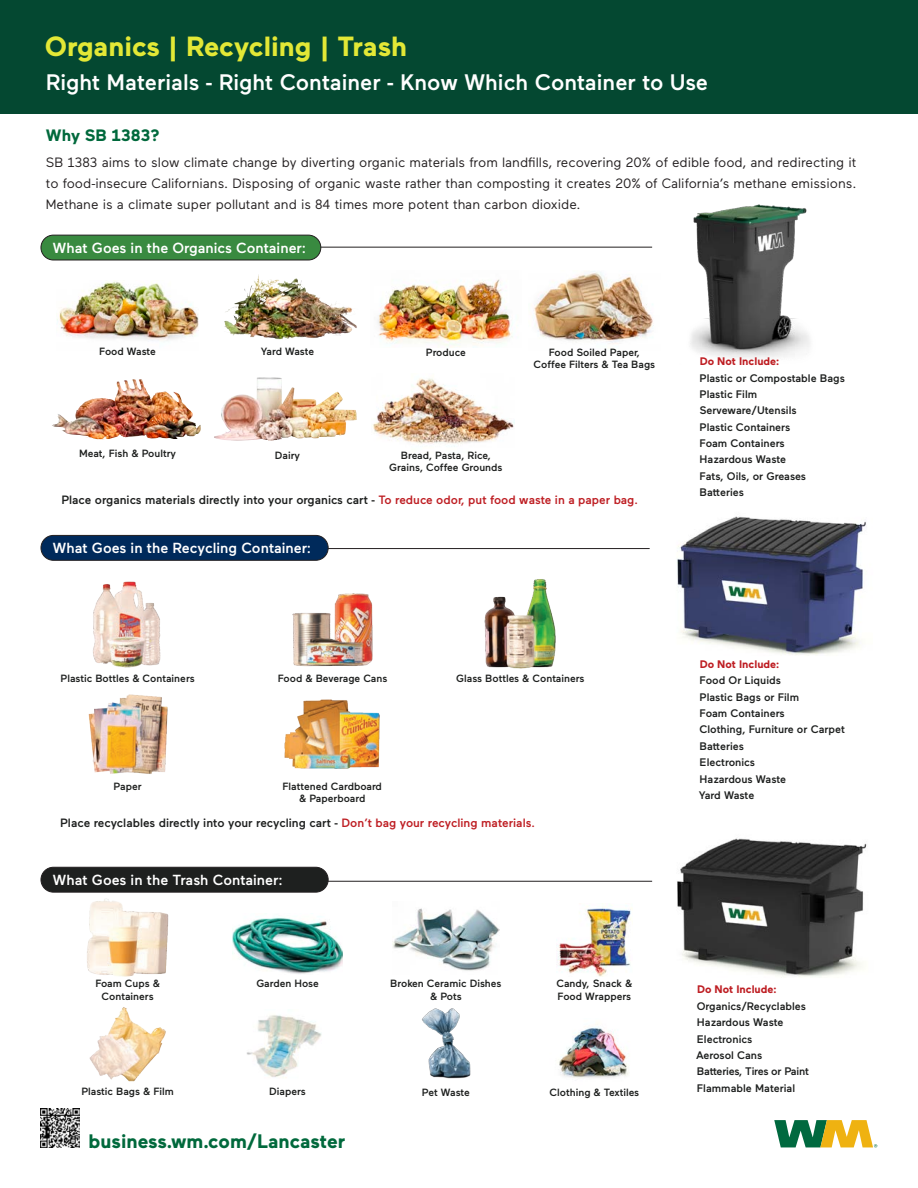
<style>
.page{position:relative;width:918px;height:1188px;background:#fff}
.page>*{position:absolute;margin:0;border:0;box-sizing:border-box;transform-origin:0 0}
.t1{font:700 27.75px "Maax";color:#e3e836}
.t2{font:500 22.5px "Maax";color:#fff}
.t3{font:700 19.5px "Maax";color:#00693c}
.t4{font:700 16.5px "Maax";color:#00693c}
.t5{font:500 14.55px "Maax";color:#fff}
.t6{font:13.5px/21px "Maax";color:#231f20;text-align:justify}
.t7{font:500 12.15px "Maax";color:#1e201f}
.t8{font:500 10.95px "Maax";color:#1e201f}
.t9{font:700 10.95px "Maax";color:#be1e23}
.t10{font:500 10.95px "Maax";letter-spacing:-.02em;color:#1e201f}
.t11{font:500 10.5px/12.6px "Maax";color:#1e201f;text-align:center}
.s1{color:#be1e23}
</style>
<div class="page">
<img style="left:643px;top:516px;width:223px;height:139px">
<img style="left:677px;top:838px;width:190px;height:139px">
<img style="left:690px;top:204px;width:120px;height:155px">
<div style="left:0;top:0;width:918px;height:114px;background:#044831"></div>
<hr style="left:301px;top:247px;width:351px;height:1px;background:#231f20">
<hr style="left:301px;top:548px;width:349px;height:1px;background:#231f20">
<hr style="left:301px;top:881px;width:351px;height:1px;background:#231f20">
<div style="left:41px;top:867px;width:287px;height:25px;background:#1e201f;border-radius:12px"></div>
<div style="left:41px;top:867px;width:287px;height:25px;border:1px solid #231f20;border-radius:12px"></div>
<div style="left:41px;top:235px;width:280px;height:25px;background:#398a40;border-radius:12px"></div>
<div style="left:40px;top:235px;width:281px;height:25px;border:1px solid #231f20;border-radius:12px"></div>
<div style="left:41px;top:535px;width:287px;height:25px;background:#002a5b;border-radius:12px"></div>
<div style="left:41px;top:535px;width:287px;height:26px;border:1px solid #231f20;border-radius:12px"></div>
<svg style="left:774px;top:1120px;width:103px;height:28px"></svg>
<img style="left:40px;top:1108px;width:40px;height:40px">
<img style="left:257px;top:274px;width:39px;height:15px">
<img style="left:57px;top:280px;width:142px;height:61px">
<img style="left:214px;top:378px;width:143px;height:63px">
<img style="left:372px;top:378px;width:143px;height:69px">
<img style="left:378px;top:279px;width:135px;height:69px">
<img style="left:116px;top:379px;width:25px;height:17px">
<img style="left:534px;top:271px;width:120px;height:73px">
<img style="left:284px;top:699px;width:96px;height:70px">
<img style="left:292px;top:593px;width:81px;height:74px">
<img style="left:65px;top:559px;width:126px;height:109px">
<img style="left:484px;top:579px;width:72px;height:90px">
<img style="left:88px;top:694px;width:80px;height:80px">
<img style="left:558px;top:906px;width:74px;height:71px">
<img style="left:393px;top:908px;width:106px;height:63px">
<img style="left:232px;top:917px;width:111px;height:57px">
<img style="left:422px;top:1008px;width:49px;height:71px">
<img style="left:559px;top:1024px;width:69px;height:54px">
<img style="left:246px;top:1015px;width:76px;height:63px">
<img style="left:87px;top:898px;width:82px;height:79px">
<img style="left:89px;top:1007px;width:77px;height:75px">
<p class="t1" style="left:45px;top:28px;width:364px">Organics | Recycling | Trash</p>
<p class="t2" style="left:46px;top:67px;width:664px">Right Materials - Right Container - Know Which Container to Use</p>
<p class="t4" style="left:46px;top:124px;width:115px">Why SB 1383?</p>
<p class="t6" style="left:46px;top:151px;width:812px">SB 1383 aims to slow climate change by diverting organic materials from landfills, recovering 20% of edible food, and redirecting it to food-insecure Californians. Disposing of organic waste rather than composting it creates 20% of California’s methane emissions.<br>Methane is a climate super pollutant and is 84 times more potent than carbon dioxide.</p>
<p class="t5" style="left:53px;top:238px;width:255px">What Goes in the Organics Container:</p>
<p class="t11" style="left:99px;top:345px;width:58px">Food Waste</p>
<p class="t11" style="left:261px;top:345px;width:55px">Yard Waste</p>
<p class="t11" style="left:426px;top:345px;width:41px">Produce</p>
<p class="t11" style="left:534px;top:345px;width:123px">Food Soiled Paper,<br>Coffee Filters &amp; Tea Bags</p>
<p class="t11" style="left:79px;top:447px;width:99px">Meat, Fish &amp; Poultry</p>
<p class="t11" style="left:275px;top:448px;width:27px">Dairy</p>
<p class="t11" style="left:389px;top:448px;width:115px">Bread, Pasta, Rice,<br>Grains, Coffee Grounds</p>
<p class="t7" style="left:61px;top:492px;width:578px">Place organics materials directly into your organics cart - <span class="s1">To reduce odor, put food waste in a paper bag.</span></p>
<p class="t5" style="left:53px;top:538px;width:260px">What Goes in the Recycling Container:</p>
<p class="t9" style="left:700px;top:354px;width:81px">Do Not Include:</p>
<p class="t8" style="left:700px;top:371px;width:147px">Plastic or Compostable Bags</p>
<p class="t8" style="left:700px;top:387px;width:59px">Plastic Film</p>
<p class="t8" style="left:699px;top:403px;width:99px">Serveware/Utensils</p>
<p class="t8" style="left:700px;top:420px;width:92px">Plastic Containers</p>
<p class="t8" style="left:700px;top:436px;width:87px">Foam Containers</p>
<p class="t8" style="left:700px;top:453px;width:88px">Hazardous Waste</p>
<p class="t8" style="left:700px;top:469px;width:108px">Fats, Oils, or Greases</p>
<p class="t8" style="left:700px;top:485px;width:46px">Batteries</p>
<p class="t11" style="left:61px;top:671px;width:136px">Plastic Bottles &amp; Containers</p>
<p class="t11" style="left:278px;top:671px;width:111px">Food &amp; Beverage Cans</p>
<p class="t11" style="left:456px;top:671px;width:130px">Glass Bottles &amp; Containers</p>
<p class="t11" style="left:114px;top:779px;width:30px">Paper</p>
<p class="t11" style="left:283px;top:779px;width:101px">Flattened Cardboard &amp; Paperboard</p>
<p class="t7" style="left:60px;top:815px;width:476px">Place recyclables directly into your recycling cart - <span class="s1">Don’t bag your recycling materials.</span></p>
<p class="t5" style="left:53px;top:870px;width:231px">What Goes in the Trash Container:</p>
<p class="t11" style="left:95px;top:977px;width:66px">Foam Cups &amp;<br>Containers</p>
<p class="t11" style="left:256px;top:977px;width:64px">Garden Hose</p>
<p class="t11" style="left:390px;top:977px;width:113px">Broken Ceramic Dishes &amp; Pots</p>
<p class="t11" style="left:556px;top:977px;width:77px;text-align:left">Candy, Snack &amp;<br>Food Wrappers</p>
<p class="t11" style="left:81px;top:1085px;width:94px">Plastic Bags &amp; Film</p>
<p class="t11" style="left:269px;top:1085px;width:38px">Diapers</p>
<p class="t3" style="left:89px;top:1128px;width:258px">business.wm.com/Lancaster</p>
<p class="t11" style="left:422px;top:1085px;width:49px">Pet Waste</p>
<p class="t11" style="left:550px;top:1085px;width:91px">Clothing &amp; Textiles</p>
<p class="t9" style="left:700px;top:657px;width:81px">Do Not Include:</p>
<p class="t8" style="left:700px;top:673px;width:83px">Food Or Liquids</p>
<p class="t8" style="left:700px;top:690px;width:101px">Plastic Bags or Film</p>
<p class="t8" style="left:700px;top:706px;width:87px">Foam Containers</p>
<p class="t8" style="left:700px;top:722px;width:147px">Clothing, Furniture or Carpet</p>
<p class="t8" style="left:700px;top:739px;width:46px">Batteries</p>
<p class="t8" style="left:700px;top:755px;width:57px">Electronics</p>
<p class="t8" style="left:700px;top:772px;width:88px">Hazardous Waste</p>
<p class="t8" style="left:699px;top:788px;width:57px">Yard Waste</p>
<p class="t9" style="left:697px;top:982px;width:81px">Do Not Include:</p>
<p class="t8" style="left:697px;top:999px;width:111px">Organics/Recyclables</p>
<p class="t8" style="left:697px;top:1015px;width:88px">Hazardous Waste</p>
<p class="t8" style="left:697px;top:1032px;width:57px">Electronics</p>
<p class="t8" style="left:696px;top:1048px;width:68px">Aerosol Cans</p>
<p class="t10" style="left:697px;top:1065px;width:114px">Batteries, Tires or Paint</p>
<p class="t8" style="left:697px;top:1081px;width:100px">Flammable Material</p>
</div>
